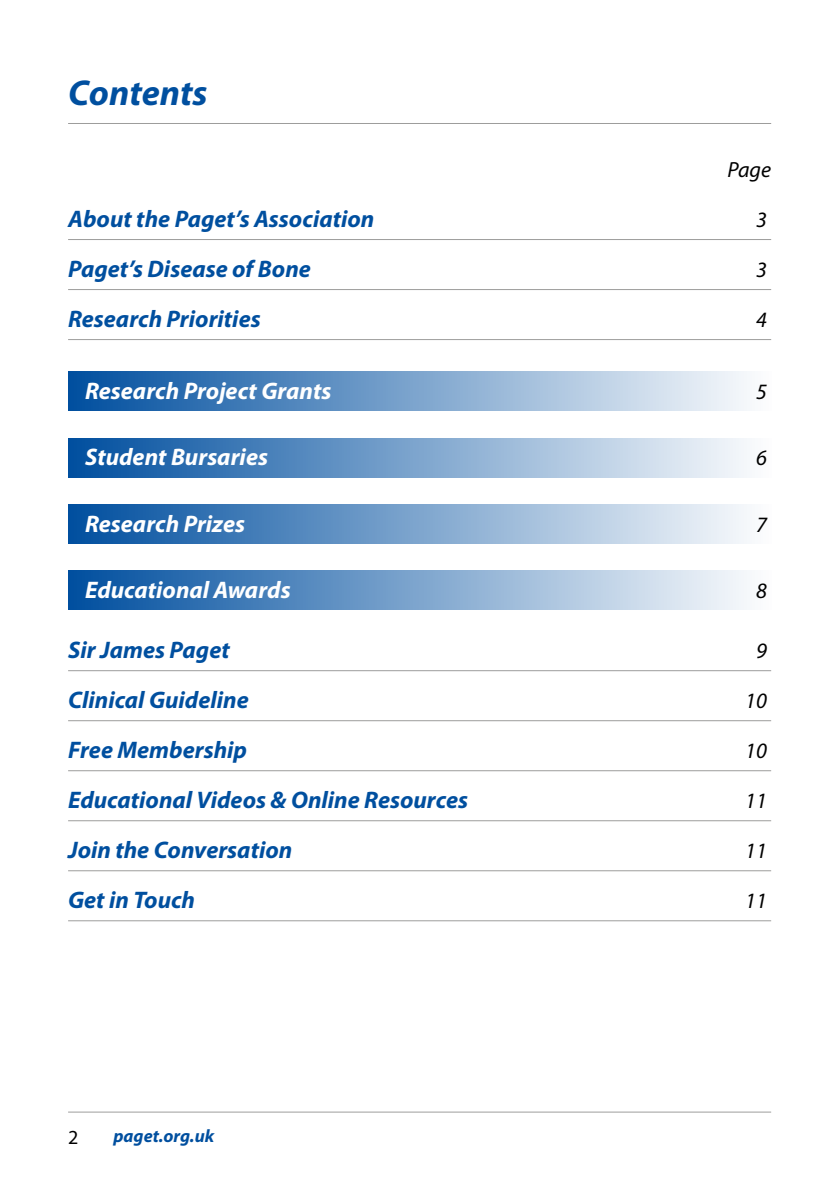
<style>
.page{position:relative;width:840px;height:1191px;background:#fff}
.page>*{position:absolute;margin:0;border:0;box-sizing:border-box;transform-origin:0 0}
.t1{font:italic 700 36px "Myriad Pro";color:#004f9f}
.t2{font:italic 700 24px "Myriad Pro";color:#004f9f}
.t3{font:italic 700 24px "Myriad Pro";color:#fff}
.t4{font:italic 22px "Myriad Pro";color:#000}
.t5{font:20px "Myriad Pro";color:#000}
.t6{font:italic 700 18px "Myriad Pro";color:#004f9f}
</style>
<div class="page">
<div style="left:68px;top:371px;width:702px;height:40px;background:linear-gradient(to right,#004e9e,#fcfcfd)"></div>
<div style="left:68px;top:438px;width:702px;height:39px;background:linear-gradient(to right,#004e9e,#fcfcfd)"></div>
<div style="left:68px;top:504px;width:702px;height:40px;background:linear-gradient(to right,#004e9e,#fcfcfd)"></div>
<div style="left:68px;top:570px;width:702px;height:40px;background:linear-gradient(to right,#004e9e,#fcfcfd)"></div>
<hr style="left:68px;top:1111px;width:702px;height:1px;background:#9d9d9c">
<hr style="left:68px;top:123px;width:702px;height:1px;background:#9d9d9c">
<hr style="left:68px;top:239px;width:702px;height:1px;background:#9d9d9c">
<hr style="left:68px;top:289px;width:702px;height:1px;background:#9d9d9c">
<hr style="left:68px;top:339px;width:702px;height:1px;background:#9d9d9c">
<hr style="left:68px;top:670px;width:702px;height:1px;background:#9d9d9c">
<hr style="left:68px;top:720px;width:702px;height:1px;background:#9d9d9c">
<hr style="left:68px;top:770px;width:702px;height:1px;background:#9d9d9c">
<hr style="left:68px;top:820px;width:702px;height:1px;background:#9d9d9c">
<hr style="left:68px;top:870px;width:702px;height:1px;background:#9d9d9c">
<hr style="left:68px;top:920px;width:702px;height:1px;background:#9d9d9c">
<h1 class="t1" style="left:68px;top:69px;width:141px">Contents</h1>
<p class="t4" style="left:727px;top:156px;width:45px">Page</p>
<p class="t2" style="left:68px;top:203px;width:308px">About the Paget’s Association</p>
<p class="t4" style="left:755px;top:206px;width:12px">3</p>
<p class="t2" style="left:68px;top:253px;width:244px">Paget’s Disease of Bone</p>
<p class="t4" style="left:755px;top:256px;width:12px">3</p>
<p class="t2" style="left:68px;top:303px;width:194px">Research Priorities</p>
<p class="t4" style="left:755px;top:306px;width:12px">4</p>
<p class="t3" style="left:85px;top:375px;width:248px">Research Project Grants</p>
<p class="t4" style="left:755px;top:378px;width:12px">5</p>
<p class="t3" style="left:85px;top:442px;width:184px">Student Bursaries</p>
<p class="t4" style="left:755px;top:444px;width:12px">6</p>
<p class="t3" style="left:85px;top:508px;width:161px">Research Prizes</p>
<p class="t4" style="left:755px;top:511px;width:12px">7</p>
<p class="t3" style="left:85px;top:574px;width:207px">Educational Awards</p>
<p class="t4" style="left:755px;top:577px;width:12px">8</p>
<p class="t2" style="left:68px;top:634px;width:163px">Sir James Paget</p>
<p class="t4" style="left:755px;top:637px;width:12px">9</p>
<p class="t2" style="left:68px;top:684px;width:182px">Clinical Guideline</p>
<p class="t4" style="left:744px;top:687px;width:23px">10</p>
<p class="t2" style="left:68px;top:734px;width:180px">Free Membership</p>
<p class="t4" style="left:744px;top:737px;width:23px">10</p>
<p class="t2" style="left:68px;top:784px;width:401px">Educational Videos &amp; Online Resources</p>
<p class="t4" style="left:744px;top:787px;width:23px">11</p>
<p class="t2" style="left:68px;top:834px;width:226px">Join the Conversation</p>
<p class="t4" style="left:744px;top:837px;width:23px">11</p>
<p class="t2" style="left:68px;top:884px;width:128px">Get in Touch</p>
<p class="t4" style="left:744px;top:887px;width:23px">11</p>
<p class="t5" style="left:68px;top:1126px;width:12px">2</p>
<p class="t6" style="left:113px;top:1124px;width:102px">paget.org.uk</p>
</div>
